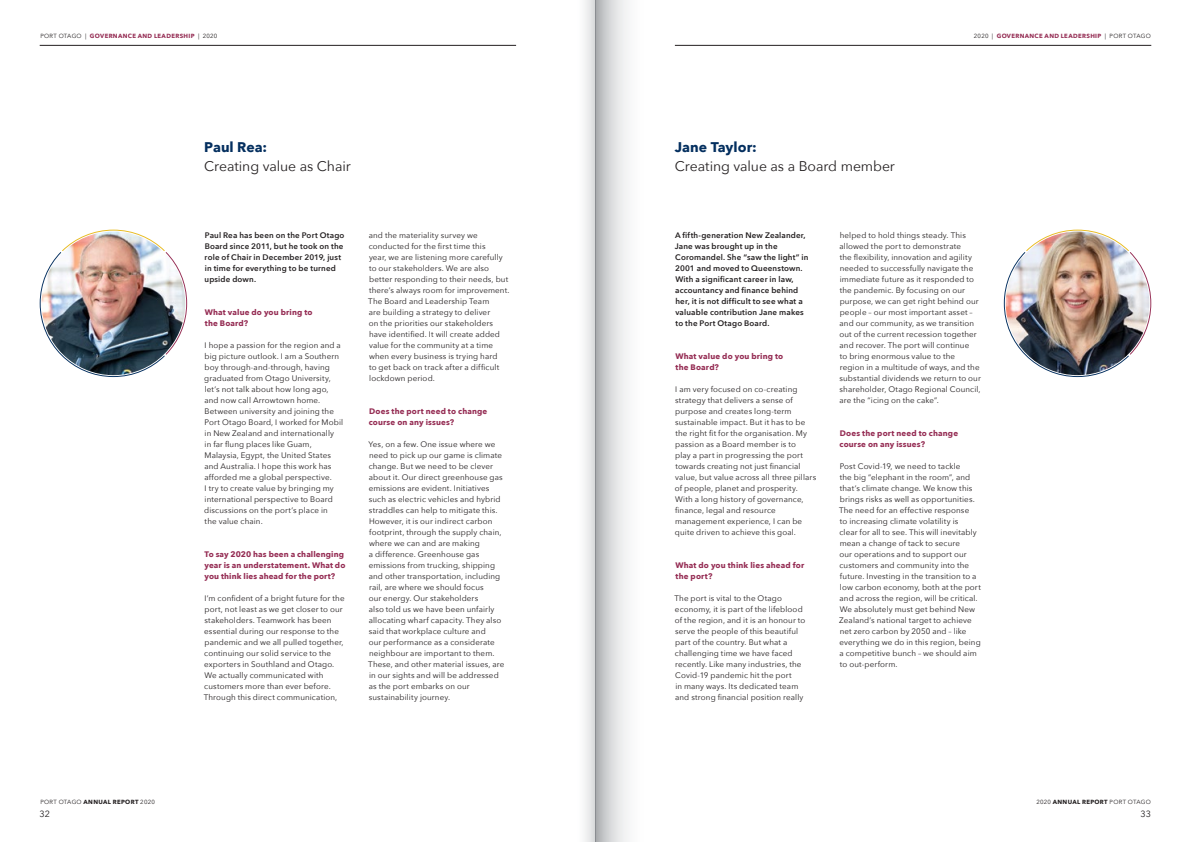
<style>
.page{position:relative;width:1191px;height:842px;background:#fff}
.page>*{position:absolute;margin:0;border:0;box-sizing:border-box;transform-origin:0 0}
.t1{font:14px "Avenir Next";letter-spacing:-.005em;color:#231f20}
.t2{font:700 14px "Avenir Next";color:#042f5f}
.t3{font:9px "Avenir Next";color:#231f20}
.t4{font:8px/11px "Avenir Next";letter-spacing:.015em;color:#231f20}
.t5{font:600 8px/11px "Avenir Next";letter-spacing:.02em;color:#231f20}
.t6{font:700 8px/11px "Avenir Next";letter-spacing:.02em;color:#952d54}
.t7{font:700 6px "Avenir Next";letter-spacing:.055em;color:#952d54}
.t8{font:6px "Avenir Next";letter-spacing:.04em;color:#231f20}
.s1{font-weight:400;color:#231f20}
.s2{font-weight:700}
</style>
<div class="page">
<hr style="left:40px;top:45px;width:476px;height:1px;background:#231f20">
<hr style="left:675px;top:45px;width:476px;height:1px;background:#231f20">
<img style="left:1003px;top:230px;width:148px;height:147px">
<img style="left:40px;top:230px;width:147px;height:147px">
<svg style="left:595px;top:0;width:33px;height:842px;background:#d0d1d3"></svg>
<div style="left:573px;top:0;width:22px;height:842px;background:linear-gradient(to right,#fff,#e0e1e2)"></div>
<p class="t7" style="left:40px;top:31px;width:179px"><span class="s1">PORT OTAGO |</span> GOVERNANCE AND LEADERSHIP <span class="s1">| 2020</span></p>
<p class="t7" style="left:974px;top:31px;width:179px"><span class="s1">2020 |</span> GOVERNANCE AND LEADERSHIP <span class="s1">| PORT OTAGO</span></p>
<h1 class="t2" style="left:204px;top:135px;width:64px">Paul Rea:</h1>
<h1 class="t1" style="left:204px;top:154px;width:148px">Creating value as Chair</h1>
<p class="t5" style="left:204px;top:230px;width:141px">Paul Rea has been on the Port Otago<br>Board since 2011, but he took on the role of Chair in December 2019, just in time for everything to be turned upside down.</p>
<p class="t6" style="left:205px;top:307px;width:109px">What value do you bring to the Board?</p>
<p class="t4" style="left:204px;top:339px;width:140px">I hope a passion for the region and a big picture outlook. I am a Southern boy through-and-through, having graduated from Otago University, let’s not talk about how long ago, and now call Arrowtown home.<br>Between university and joining the<br>Port Otago Board, I worked for Mobil in New Zealand and internationally<br>in far flung places like Guam,<br>Malaysia, Egypt, the United States and Australia. I hope this work has afforded me a global perspective.<br>I try to create value by bringing my international perspective to Board discussions on the port’s place in<br>the value chain.</p>
<p class="t6" style="left:204px;top:549px;width:142px">To say 2020 has been a challenging year is an understatement. What do you think lies ahead for the port?</p>
<p class="t4" style="left:204px;top:592px;width:142px">I’m confident of a bright future for the port, not least as we get closer to our stakeholders. Teamwork has been essential during our response to the pandemic and we all pulled together, continuing our solid service to the exporters in Southland and Otago.<br>We actually communicated with customers more than ever before.<br>Through this direct communication,</p>
<p class="t4" style="left:368px;top:229px;width:143px">and the materiality survey we conducted for the first time this<br>year, we are listening more carefully to our stakeholders. We are also better responding to their needs, but there’s always room for improvement.<br>The Board and Leadership Team<br>are building a strategy to deliver<br>on the priorities our stakeholders have identified. It will create added value for the community at a time when every business is trying hard<br>to get back on track after a difficult lockdown period.</p>
<p class="t6" style="left:369px;top:406px;width:120px">Does the port need to change course on any issues?</p>
<p class="t4" style="left:368px;top:438px;width:138px">Yes, on a few. One issue where we need to pick up our game is climate change. But we need to be clever about it. Our direct greenhouse gas emissions are evident. Initiatives such as electric vehicles and hybrid straddles can help to mitigate this.<br>However, it is our indirect carbon footprint, through the supply chain, where we can and are making<br>a difference. Greenhouse gas emissions from trucking, shipping and other transportation, including rail, are where we should focus<br>our energy. Our stakeholders<br>also told us we have been unfairly allocating wharf capacity. They also said that workplace culture and<br>our performance as a considerate neighbour are important to them.<br>These, and other material issues, are in our sights and will be addressed as the port embarks on our sustainability journey.</p>
<h1 class="t2" style="left:675px;top:135px;width:83px">Jane Taylor:</h1>
<h1 class="t1" style="left:675px;top:154px;width:222px">Creating value as a Board member</h1>
<p class="t5" style="left:675px;top:230px;width:135px">A fifth-generation New Zealander,<br>Jane was brought up in the<br>Coromandel. She “saw the light” in<br>2001 and moved to Queenstown.<br>With a significant career in law, accountancy and finance behind her, it is not difficult to see what a valuable contribution Jane makes to the Port Otago Board.</p>
<p class="t6" style="left:675px;top:351px;width:109px">What value do you bring to the Board?</p>
<p class="t4" style="left:675px;top:383px;width:143px">I am very focused on co-creating strategy that delivers a sense of purpose and creates long-term sustainable impact. But it has to be the right fit for the organisation. My passion as a Board member is to<br>play a part in progressing the port towards creating not just financial value, but value across all three pillars of people, planet and prosperity.<br>With a long history of governance, finance, legal and resource management experience, I can be quite driven to achieve this goal.</p>
<p class="t6" style="left:675px;top:560px;width:130px">What do you think lies ahead for the port?</p>
<p class="t4" style="left:674px;top:592px;width:132px">The port is vital to the Otago economy, it is part of the lifeblood of the region, and it is an honour to serve the people of this beautiful part of the country. But what a challenging time we have faced recently. Like many industries, the<br>Covid-19 pandemic hit the port<br>in many ways. Its dedicated team and strong financial position really</p>
<p class="t4" style="left:839px;top:229px;width:143px">helped to hold things steady. This allowed the port to demonstrate<br>the flexibility, innovation and agility needed to successfully navigate the immediate future as it responded to the pandemic. By focusing on our purpose, we can get right behind our people – our most important asset – and our community, as we transition out of the current recession together and recover. The port will continue<br>to bring enormous value to the region in a multitude of ways, and the substantial dividends we return to our shareholder, Otago Regional Council, are the “icing on the cake”.</p>
<p class="t6" style="left:839px;top:428px;width:120px">Does the port need to change course on any issues?</p>
<p class="t4" style="left:839px;top:460px;width:143px">Post Covid-19, we need to tackle<br>the big “elephant in the room”, and that’s climate change. We know this brings risks as well as opportunities.<br>The need for an effective response<br>to increasing climate volatility is<br>clear for all to see. This will inevitably mean a change of tack to secure<br>our operations and to support our customers and community into the future. Investing in the transition to a low carbon economy, both at the port and across the region, will be critical.<br>We absolutely must get behind New Zealand’s national target to achieve net zero carbon by 2050 and – like everything we do in this region, being a competitive bunch – we should aim to out-perform.</p>
<p class="t8" style="left:40px;top:796px;width:116px">PORT OTAGO <span class="s2">ANNUAL REPORT</span> 2020</p>
<p class="t8" style="left:1036px;top:796px;width:116px">2020 <span class="s2">ANNUAL REPORT</span> PORT OTAGO</p>
<p class="t3" style="left:40px;top:806px;width:12px">32</p>
<p class="t3" style="left:1140px;top:806px;width:12px">33</p>
</div>
